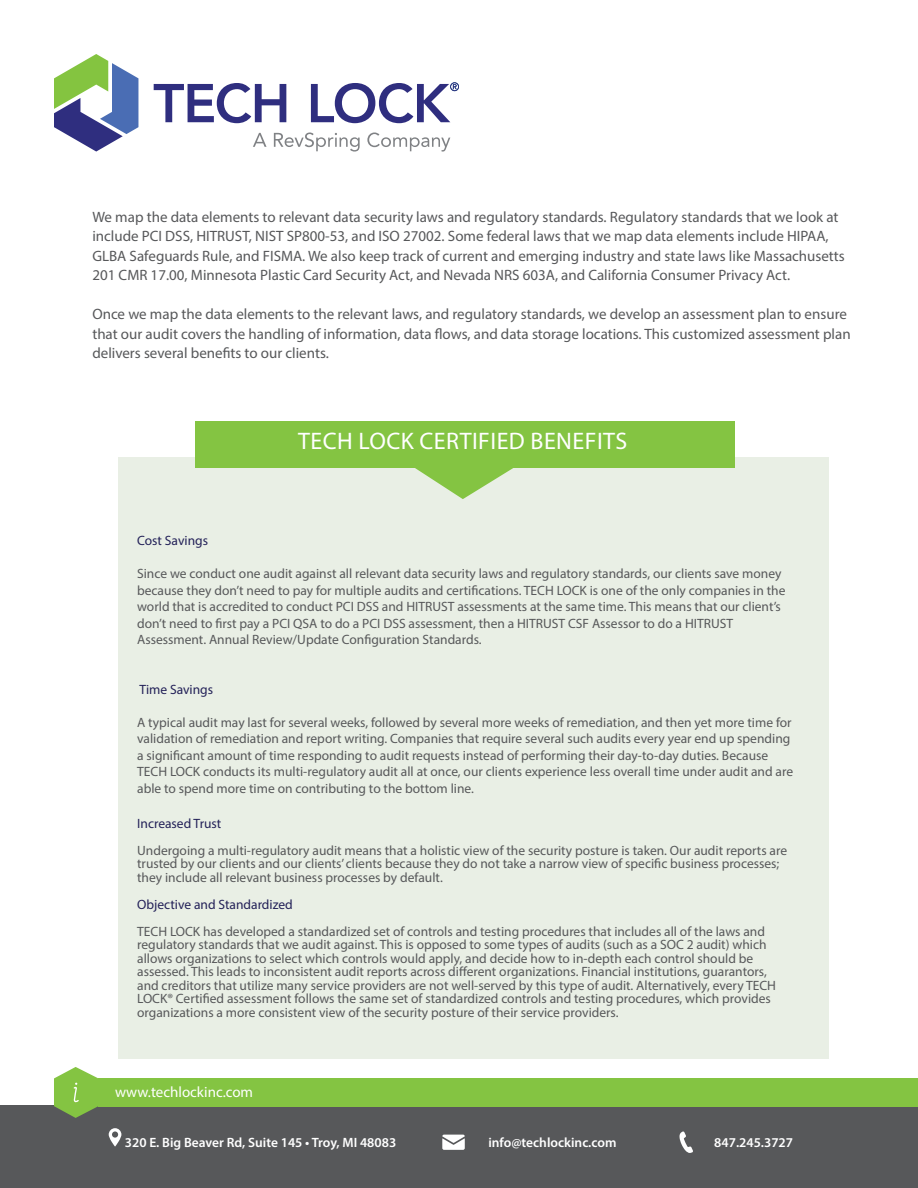
<style>
.page{position:relative;width:918px;height:1188px;background:#fff}
.page>*{position:absolute;margin:0;border:0;box-sizing:border-box;transform-origin:0 0}
.t1{font:24px "Myriad Pro";letter-spacing:.02em;color:#fff}
.t2{font:15px/19.5px "Myriad Pro";color:#57585a}
.t3{font:15px "Myriad Pro";color:#fff}
.t4{font:13.5px/13.5px "Myriad Pro";color:#57585a}
.t5{font:600 13.5px "Myriad Pro";color:#fff}
.t6{font:13.5px "Myriad Pro";color:#232158}
</style>
<div class="page">
<div style="left:118px;top:457px;width:710px;height:601px;background:#e9efe5"></div>
<svg style="left:393px;top:467px;width:144px;height:32px"></svg>
<div style="left:195px;top:421px;width:540px;height:46px;background:#84c442"></div>
<div style="left:0;top:1106px;width:918px;height:82px;background:#57585a"></div>
<svg style="left:109px;top:1128px;width:12px;height:18px"></svg>
<svg style="left:442px;top:1135px;width:23px;height:15px"></svg>
<svg style="left:679px;top:1131px;width:14px;height:22px"></svg>
<div style="left:98px;top:1078px;width:820px;height:29px;background:#84c442"></div>
<svg style="left:54px;top:1067px;width:44px;height:51px"></svg>
<svg style="left:154px;top:83px;width:132px;height:40px"></svg>
<svg style="left:311px;top:82px;width:148px;height:41px"></svg>
<svg style="left:253px;top:133px;width:14px;height:14px"></svg>
<svg style="left:274px;top:133px;width:86px;height:19px"></svg>
<svg style="left:367px;top:133px;width:83px;height:19px"></svg>
<svg style="left:54px;top:54px;width:84px;height:98px"></svg>
<p class="t2" style="left:92px;top:207px;width:754px">We map the data elements to relevant data security laws and regulatory standards. Regulatory standards that we look at include PCI DSS, HITRUST, NIST SP800-53, and ISO 27002. Some federal laws that we map data elements include HIPAA, GLBA Safeguards Rule, and FISMA. We also keep track of current and emerging industry and state laws like Massachusetts 201 CMR 17.00, Minnesota Plastic Card Security Act, and Nevada NRS 603A, and California Consumer Privacy Act.</p>
<p class="t2" style="left:92px;top:304px;width:760px">Once we map the data elements to the relevant laws, and regulatory standards, we develop an assessment plan to ensure that our audit covers the handling of information, data flows, and data storage locations. This customized assessment plan delivers several benefits to our clients.</p>
<p class="t1" style="left:298px;top:427px;width:331px">TECH LOCK CERTIFIED BENEFITS</p>
<p class="t6" style="left:137px;top:532px;width:72px">Cost Savings</p>
<p class="t4" style="left:137px;top:567px;width:646px">Since we conduct one audit against all relevant data security laws and regulatory standards, our clients save money</p>
<p class="t4" style="left:137px;top:583px;width:650px">because they don’t need to pay for multiple audits and certifications. TECH LOCK is one of the only companies in the</p>
<p class="t4" style="left:137px;top:600px;width:645px">world that is accredited to conduct PCI DSS and HITRUST assessments at the same time. This means that our client’s</p>
<p class="t4" style="left:137px;top:615px;width:597px;line-height:16.5px">don’t need to first pay a PCI QSA to do a PCI DSS assessment, then a HITRUST CSF Assessor to do a HITRUST<br>Assessment. Annual Review/Update Configuration Standards.</p>
<p class="t6" style="left:139px;top:681px;width:75px">Time Savings</p>
<p class="t4" style="left:137px;top:715px;width:656px">A typical audit may last for several weeks, followed by several more weeks of remediation, and then yet more time for</p>
<p class="t4" style="left:137px;top:730px;width:655px;line-height:16.5px">validation of remediation and report writing. Companies that require several such audits every year end up spending a significant amount of time responding to audit requests instead of performing their day-to-day duties. Because</p>
<p class="t4" style="left:137px;top:765px;width:657px">TECH LOCK conducts its multi-regulatory audit all at once, our clients experience less overall time under audit and are</p>
<p class="t4" style="left:137px;top:781px;width:338px">able to spend more time on contributing to the bottom line.</p>
<p class="t6" style="left:137px;top:815px;width:86px">Increased Trust</p>
<p class="t4" style="left:137px;top:843px;width:652px">Undergoing a multi-regulatory audit means that a holistic view of the security posture is taken. Our audit reports are</p>
<p class="t4" style="left:137px;top:857px;width:644px">trusted by our clients and our clients’ clients because they do not take a narrow view of specific business processes; they include all relevant business processes by default.</p>
<p class="t6" style="left:137px;top:896px;width:157px">Objective and Standardized</p>
<p class="t4" style="left:137px;top:924px;width:629px">TECH LOCK has developed a standardized set of controls and testing procedures that includes all of the laws and</p>
<p class="t4" style="left:137px;top:938px;width:640px">regulatory standards that we audit against. This is opposed to some types of audits (such as a SOC 2 audit) which allows organizations to select which controls would apply, and decide how to in-depth each control should be assessed. This leads to inconsistent audit reports across different organizations. Financial institutions, guarantors, and creditors that utilize many service providers are not well-served by this type of audit. Alternatively, every TECH LOCK® Certified assessment follows the same set of standardized controls and testing procedures, which provides organizations a more consistent view of the security posture of their service providers.</p>
<p class="t3" style="left:115px;top:1082px;width:140px">www.techlockinc.com</p>
<p class="t5" style="left:125px;top:1134px;width:273px">320 E. Big Beaver Rd, Suite 145 • Troy, MI 48083</p>
<p class="t5" style="left:488px;top:1134px;width:130px">info@techlockinc.com</p>
<p class="t5" style="left:714px;top:1134px;width:80px">847.245.3727</p>
</div>
